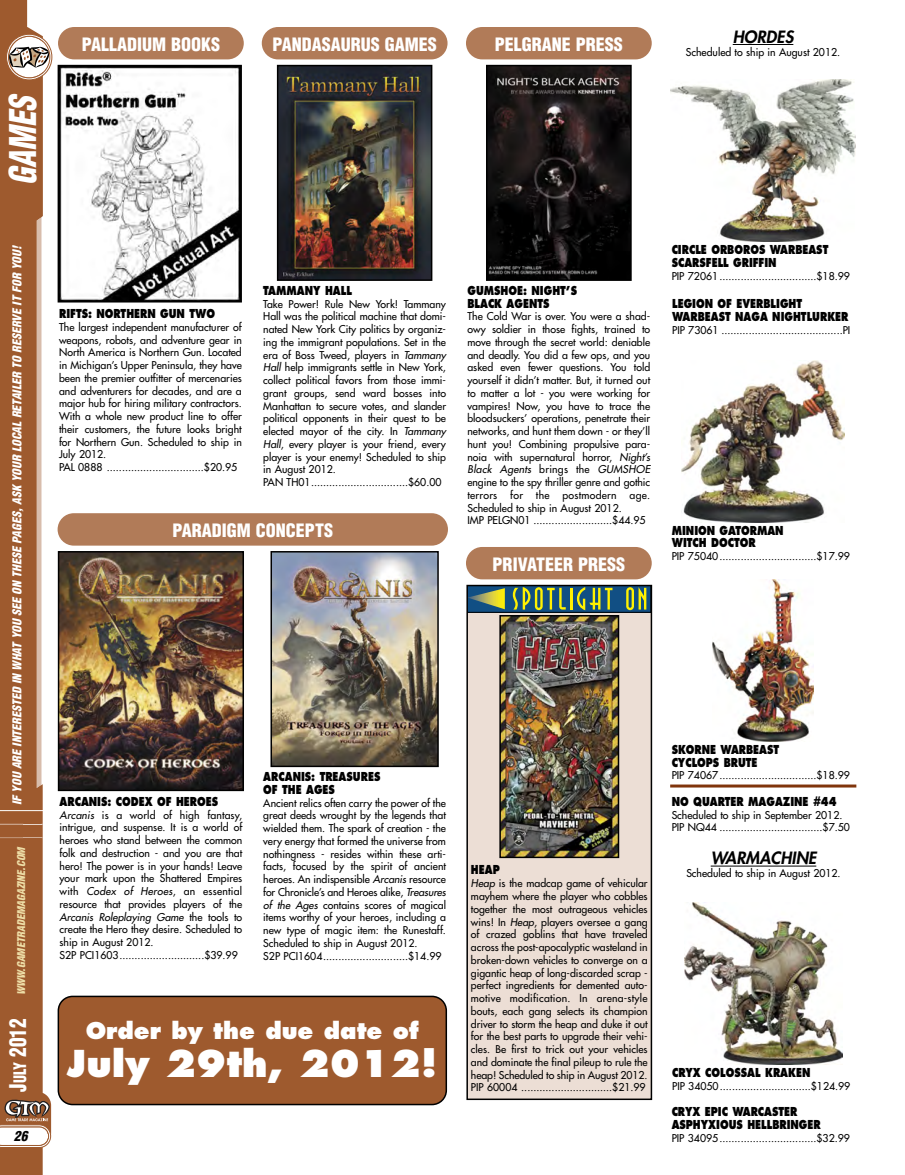
<style>
.page{position:relative;width:905px;height:1175px;background:#fff}
.page>*{position:absolute;margin:0;border:0;box-sizing:border-box;transform-origin:0 0}
.t1{font:800 36px "Futura";color:#fff}
.t2{font:italic 900 condensed 36px "Helvetica";color:#fff;scale:.85 1}
.t3{font:800 22.5px "Futura";color:#fff}
.t4{font:900 condensed 22.5px "Helvetica";color:#fff;scale:.85 1}
.t5{font:900 condensed 18px "Helvetica";color:#fff}
.t6{font:italic 800 16.5px "Futura";color:#000}
.t7{font:italic 900 condensed 13.5px "Helvetica";color:#000}
.t8{font:800 12px/12.8px "Futura";color:#000;scale:.8 1}
.t9{font:italic 900 condensed 12px "Helvetica";color:#fff}
.t10{font:10.5px/12.8px "Futura";color:#000}
.t11{font:italic 900 condensed 10.5px "Helvetica";color:#eedea7}
.s1{font-size:16.8px}
.s2{font-style:italic}
</style>
<div class="page">
<svg style="left:0;top:0;width:50px;height:1174px;fill:#9e5a2e"></svg>
<svg style="left:0;top:182px;width:47px;height:805px;background:#ad734e"></svg>
<svg style="left:6px;top:33px;width:47px;height:48px"></svg>
<svg style="left:0;top:1099px;width:52px;height:49px"></svg>
<img style="left:61px;top:68px;width:178px;height:231px">
<div style="left:58px;top:65px;width:184px;height:237px;border:2px solid #000"></div>
<img style="left:280px;top:68px;width:149px;height:210px">
<div style="left:277px;top:65px;width:155px;height:216px;border:2px solid #000"></div>
<img style="left:61px;top:554px;width:180px;height:234px">
<div style="left:58px;top:551px;width:186px;height:240px;border:2px solid #000"></div>
<img style="left:273px;top:554px;width:163px;height:210px">
<div style="left:270px;top:551px;width:169px;height:216px;border:2px solid #000"></div>
<div style="left:58px;top:27px;width:186px;height:32px;background:#b17b58;border-radius:16px"></div>
<div style="left:262px;top:27px;width:185px;height:32px;background:#b17b58;border-radius:16px"></div>
<div style="left:58px;top:513px;width:390px;height:32px;background:#b17b58;border-radius:16px"></div>
<img style="left:489px;top:68px;width:139px;height:210px">
<div style="left:486px;top:65px;width:145px;height:216px;border:2px solid #000"></div>
<div style="left:466px;top:27px;width:185px;height:32px;background:#b17b58;border-radius:16px"></div>
<div style="left:466px;top:547px;width:185px;height:32px;background:#b17b58;border-radius:16px"></div>
<div style="left:467px;top:585px;width:184px;height:514px;background:#ecded5"></div>
<svg style="left:469px;top:588px;width:180px;height:24px;background:#557c60"></svg>
<div style="left:466px;top:585px;width:186px;height:515px;border:2px solid #000"></div>
<img style="left:502px;top:618px;width:114px;height:237px">
<div style="left:499px;top:615px;width:120px;height:243px;border:2px solid #000"></div>
<hr style="left:732px;top:44px;width:61px;height:1px;background:#000">
<img style="left:670px;top:80px;width:185px;height:162px">
<img style="left:681px;top:360px;width:163px;height:162px">
<img style="left:712px;top:579px;width:101px;height:162px">
<hr style="left:710px;top:865px;width:106px;height:1px;background:#000">
<img style="left:684px;top:902px;width:158px;height:162px">
<hr style="left:670px;top:784px;width:186px;height:3px;background:#80350c">
<div style="left:58px;top:995px;width:389px;height:110px;background:#9e5a2e"></div>
<h1 class="t2" style="left:9px;top:185px;width:106px;rotate:-90deg">GAMES</h1>
<h3 class="t5" style="left:82px;top:37px;width:140px">PALLADIUM BOOKS</h3>
<h3 class="t5" style="left:272px;top:37px;width:166px">PANDASAURUS GAMES</h3>
<h3 class="t5" style="left:495px;top:37px;width:129px">PELGRANE PRESS</h3>
<h3 class="t6" style="left:732px;top:29px;width:62px">HORDES</h3>
<p class="t10" style="left:686px;top:46px;width:156px">Scheduled to ship in August 2012.</p>
<p class="t9" style="left:13px;top:805px;width:560px;rotate:-90deg">IF YOU ARE INTERESTED IN WHAT YOU SEE ON THESE PAGES, ASK YOUR LOCAL RETAILER TO RESERVE IT FOR YOU!</p>
<p class="t11" style="left:17px;top:995px;width:151px;rotate:-90deg">WWW.GAMETRADEMAGAZINE.COM</p>
<h2 class="t4" style="left:9px;top:1091px;width:87px;rotate:-90deg">J<span class="s1">ULY</span> 2012</h2>
<p class="t7" style="left:14px;top:1130px;width:15px">26</p>
<p class="t8" style="left:59px;top:308px;width:196px">RIFTS: NORTHERN GUN TWO</p>
<p class="t10" style="left:59px;top:321px;width:184px">The largest independent manufacturer of weapons, robots, and adventure gear in North America is Northern Gun. Located in Michigan’s Upper Peninsula, they have been the premier outfitter of mercenaries and adventurers for decades, and are a major hub for hiring military contractors.<br>With a whole new product line to offer their customers, the future looks bright for Northern Gun. Scheduled to ship in July 2012.<br>PAL 0888 ................................$20.95</p>
<p class="t8" style="left:263px;top:285px;width:112px">TAMMANY HALL</p>
<p class="t10" style="left:263px;top:298px;width:184px">Take Power! Rule New York! Tammany Hall was the political machine that domi&shy;nated New York City politics by organiz&shy;ing the immigrant populations. Set in the era of Boss Tweed, players in <span class="s2">Tammany Hall</span> help immigrants settle in New York, collect political favors from those immi&shy;grant groups, send ward bosses into Manhattan to secure votes, and slander political opponents in their quest to be elected mayor of the city. In <span class="s2">Tammany Hall</span>, every player is your friend, every player is your enemy! Scheduled to ship in August 2012.<br>PAN TH01................................$60.00</p>
<h3 class="t5" style="left:172px;top:523px;width:162px">PARADIGM CONCEPTS</h3>
<p class="t8" style="left:467px;top:285px;width:138px">GUMSHOE: NIGHT’S<br>BLACK AGENTS</p>
<p class="t10" style="left:467px;top:311px;width:184px">The Cold War is over. You were a shad&shy;owy soldier in those fights, trained to move through the secret world: deniable and deadly. You did a few ops, and you asked even fewer questions. You told yourself it didn’t matter. But, it turned out to matter a lot - you were working for vampires! Now, you have to trace the bloodsuckers’ operations, penetrate their networks, and hunt them down - or they’ll hunt you! Combining propulsive para&shy;noia with supernatural horror, <span class="s2">Night’s Black Agents</span> brings the <span class="s2">GUMSHOE </span>engine to the spy thriller genre and gothic terrors for the postmodern age.<br>Scheduled to ship in August 2012.<br>IMP PELGN01 ..........................$44.95</p>
<h3 class="t5" style="left:492px;top:557px;width:134px">PRIVATEER PRESS</h3>
<p class="t8" style="left:671px;top:244px;width:197px">CIRCLE ORBOROS WARBEAST<br>SCARSFELL GRIFFIN</p>
<p class="t10" style="left:671px;top:270px;width:180px">PIP 72061................................$18.99</p>
<p class="t8" style="left:672px;top:298px;width:222px">LEGION OF EVERBLIGHT<br>WARBEAST NAGA NIGHTLURKER</p>
<p class="t10" style="left:672px;top:324px;width:180px">PIP 73061 ........................................PI</p>
<p class="t8" style="left:671px;top:525px;width:141px">MINION GATORMAN<br>WITCH DOCTOR</p>
<p class="t10" style="left:671px;top:550px;width:180px">PIP 75040................................$17.99</p>
<p class="t8" style="left:60px;top:796px;width:200px">ARCANIS: CODEX OF HEROES</p>
<p class="t10" style="left:60px;top:809px;width:184px"><span class="s2">Arcanis</span> is a world of high fantasy, intrigue, and suspense. It is a world of heroes who stand between the common folk and destruction - and you are that hero! The power is in your hands! Leave your mark upon the Shattered Empires with <span class="s2">Codex of Heroes</span>, an essential resource that provides players of the <span class="s2">Arcanis Roleplaying Game</span> the tools to create the Hero they desire. Scheduled to ship in August 2012.<br>S2P PCI1603............................$39.99</p>
<p class="t8" style="left:263px;top:771px;width:148px">ARCANIS: TREASURES<br>OF THE AGES</p>
<p class="t10" style="left:263px;top:797px;width:184px">Ancient relics often carry the power of the great deeds wrought by the legends that wielded them. The spark of creation - the very energy that formed the universe from nothingness - resides within these arti&shy;facts, focused by the spirit of ancient heroes. An indispensible <span class="s2">Arcanis</span> resource for Chronicle’s and Heroes alike, <span class="s2">Treasures of the Ages</span> contains scores of magical items worthy of your heroes, including a new type of magic item: the Runestaff.<br>Scheduled to ship in August 2012.<br>S2P PCI1604............................$14.99</p>
<h2 class="t3" style="left:86px;top:1020px;width:334px">Order by the due date of</h2>
<h1 class="t1" style="left:67px;top:1048px;width:372px">July 29th, 2012!</h1>
<p class="t8" style="left:471px;top:864px;width:37px">HEAP</p>
<p class="t10" style="left:471px;top:877px;width:178px;text-align:justify"><span class="s2">Heap</span> is the madcap game of vehicular mayhem where the player who cobbles together the most outrageous vehicles wins! In <span class="s2">Heap</span>, players oversee a gang of crazed goblins that have traveled across the post-apocalyptic wasteland in broken-down vehicles to converge on a gigantic heap of long-discarded scrap - perfect ingredients for demented auto&shy;motive modification. In arena-style bouts, each gang selects its champion driver to storm the heap and duke it out for the best parts to upgrade their vehi&shy;cles. Be first to trick out your vehicles and dominate the final pileup to rule the heap! Scheduled to ship in August 2012.<br>PIP 60004 ..............................$21.99</p>
<p class="t8" style="left:671px;top:744px;width:136px">SKORNE WARBEAST<br>CYCLOPS BRUTE</p>
<p class="t10" style="left:671px;top:769px;width:180px">PIP 74067................................$18.99</p>
<p class="t8" style="left:671px;top:796px;width:208px">NO QUARTER MAGAZINE #44</p>
<p class="t10" style="left:671px;top:809px;width:180px">Scheduled to ship in September 2012.<br>PIP NQ44 ..................................$7.50</p>
<h3 class="t6" style="left:710px;top:850px;width:107px">WARMACHINE</h3>
<p class="t10" style="left:686px;top:867px;width:156px">Scheduled to ship in August 2012.</p>
<p class="t8" style="left:672px;top:1067px;width:174px">CRYX COLOSSAL KRAKEN</p>
<p class="t10" style="left:672px;top:1080px;width:180px">PIP 34050..............................$124.99</p>
<p class="t8" style="left:671px;top:1106px;width:188px">CRYX EPIC WARCASTER<br>ASPHYXIOUS HELLBRINGER</p>
<p class="t10" style="left:671px;top:1132px;width:180px">PIP 34095................................$32.99</p>
</div>
